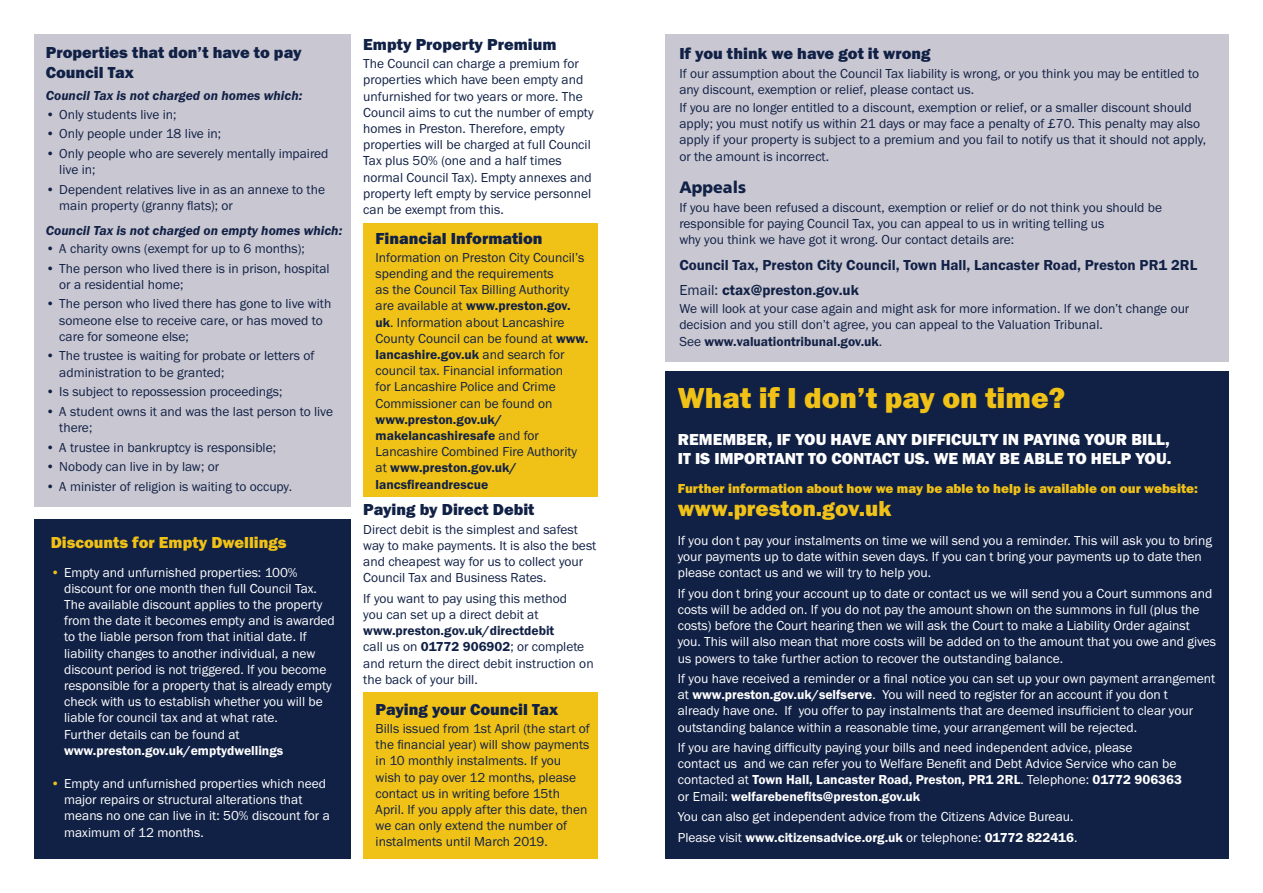
<style>
.page{position:relative;width:1263px;height:893px;background:#fff}
.page>*{position:absolute;margin:0;border:0;box-sizing:border-box;transform-origin:0 0}
.t1{font:800 30px "Franklin Gothic Itc T";color:#f0c116}
.t2{font:800 22.5px "Franklin Gothic Itc T";color:#f0c116}
.t3{font:800 16.5px/19.8px "Franklin Gothic Itc T";color:#112146}
.t4{font:800 16.5px/19.8px "Franklin Gothic Itc T";color:#fff}
.t5{font:800 16.5px "Franklin Gothic Itc T";color:#f0c116}
.t6{font:900 16.5px "Frutiger";color:#112146}
.t7{font:600 15px "Franklin Gothic Itc T";color:#112146}
.t8{font:13.5px/16.2px "Franklin Gothic Itc T";color:#112146}
.t9{font:13.5px/16.2px "Franklin Gothic Itc T";color:#fff}
.t10{font:600 13.5px/16.2px "Franklin Gothic Itc T";color:#112146}
.t11{font:italic 600 13.5px "Franklin Gothic Itc T";color:#112146}
.t12{font:800 13.5px "Franklin Gothic Itc T";color:#f0c116}
.t13{font:600 13.5px "Franklin Gothic Itc T";color:#fff}
.s1{color:#f0c116}
.s2{font-weight:600}
.s3{font-weight:400}
</style>
<div class="page">
<div style="left:665px;top:34px;width:564px;height:327px;background:#c9c7d1"></div>
<div style="left:363px;top:223px;width:234px;height:273px;background:#f0c116"></div>
<div style="left:34px;top:520px;width:316px;height:339px;background:#112146"></div>
<div style="left:34px;top:34px;width:316px;height:472px;background:#c9c7d1"></div>
<div style="left:363px;top:693px;width:234px;height:166px;background:#f0c116"></div>
<div style="left:665px;top:371px;width:564px;height:488px;background:#112146"></div>
<p class="t3" style="left:46px;top:42px;width:257px">Properties that don’t have to pay<br>Council Tax</p>
<p class="t11" style="left:46px;top:88px;width:258px">Council Tax is not charged on homes which:</p>
<p class="t8" style="left:46px;top:106px;width:132px">• Only students live in;</p>
<p class="t8" style="left:46px;top:126px;width:177px">• Only people under 18 live in;</p>
<p class="t8" style="left:59px;top:145px;width:271px;text-indent:-13px">• Only people who are severely mentally impaired live in;</p>
<p class="t8" style="left:59px;top:181px;width:267px;text-indent:-13px">• Dependent relatives live in as an annexe to the main property (granny flats); or</p>
<p class="t11" style="left:46px;top:222px;width:298px">Council Tax is not charged on empty homes which:</p>
<p class="t8" style="left:46px;top:240px;width:260px">• A charity owns (exempt for up to 6 months);</p>
<p class="t8" style="left:59px;top:260px;width:272px;text-indent:-13px">• The person who lived there is in prison, hospital or a residential home;</p>
<p class="t8" style="left:59px;top:296px;width:274px;text-indent:-13px">• The person who lived there has gone to live with someone else to receive care, or has moved to care for someone else;</p>
<p class="t8" style="left:59px;top:348px;width:257px;text-indent:-13px">• The trustee is waiting for probate or letters of administration to be granted;</p>
<p class="t8" style="left:46px;top:383px;width:238px">• Is subject to repossession proceedings;</p>
<p class="t8" style="left:59px;top:403px;width:275px;text-indent:-13px">• A student owns it and was the last person to live there;</p>
<p class="t8" style="left:46px;top:439px;width:232px">• A trustee in bankruptcy is responsible;</p>
<p class="t8" style="left:46px;top:458px;width:175px">• Nobody can live in by law; or</p>
<p class="t8" style="left:46px;top:478px;width:248px">• A minister of religion is waiting to occupy.</p>
<p class="t5" style="left:51px;top:532px;width:238px">Discounts for Empty Dwellings</p>
<p class="t9" style="left:64px;top:564px;width:272px;text-indent:-14px"><span class="s1">•</span> Empty and unfurnished properties: 100% discount for one month then full Council Tax.<br>The available discount applies to the property from the date it becomes empty and is awarded to the liable person from that initial date. If liability changes to another individual, a new discount period is not triggered. If you become responsible for a property that is already empty check with us to establish whether you will be liable for council tax and at what rate.<br>Further details can be found at</p>
<p class="t13" style="left:64px;top:742px;width:221px">www.preston.gov.uk/emptydwellings</p>
<p class="t9" style="left:64px;top:775px;width:267px;text-indent:-14px"><span class="s1">•</span> Empty and unfurnished properties which need major repairs or structural alterations that means no one can live in it: 50% discount for a maximum of 12 months.</p>
<p class="t3" style="left:363px;top:34px;width:195px">Empty Property Premium</p>
<p class="t8" style="left:363px;top:55px;width:232px">The Council can charge a premium for properties which have been empty and unfurnished for two years or more. The Council aims to cut the number of empty homes in Preston. Therefore, empty properties will be charged at full Council Tax plus 50% (one and a half times normal Council Tax). Empty annexes and property left empty by service personnel can be exempt from this.</p>
<p class="t3" style="left:376px;top:228px;width:169px">Financial Information</p>
<p class="t8" style="left:376px;top:249px;width:214px">Information on Preston City Council’s spending and the requirements<br>as the Council Tax Billing Authority are available at <span class="s2">www.preston.gov. uk</span>. Information about Lancashire County Council can be found at <span class="s2">www. lancashire.gov.uk</span> and search for council tax. Financial information<br>for Lancashire Police and Crime Commissioner can be found on</p>
<p class="t10" style="left:376px;top:411px;width:203px">www.preston.gov.uk/ makelancashiresafe <span class="s3">and for<br>Lancashire Combined Fire Authority at</span> www.preston.gov.uk/ lancsfireandrescue</p>
<p class="t3" style="left:363px;top:500px;width:173px">Paying by Direct Debit</p>
<p class="t8" style="left:363px;top:521px;width:235px">Direct debit is the simplest and safest way to make payments. It is also the best and cheapest way for us to collect your Council Tax and Business Rates.</p>
<p class="t8" style="left:363px;top:590px;width:205px">If you want to pay using this method you can set up a direct debit at</p>
<p class="t8" style="left:363px;top:622px;width:232px"><span class="s2">www.preston.gov.uk/directdebit<br></span>call us on <span class="s2">01772 906902</span>; or complete and return the direct debit instruction on the back of your bill.</p>
<p class="t3" style="left:376px;top:699px;width:184px">Paying your Council Tax</p>
<p class="t8" style="left:376px;top:720px;width:216px">Bills issued from 1st April (the start of the financial year) will show payments in 10 monthly instalments. If you wish to pay over 12 months, please contact us in writing before 15th April. If you apply after this date, then we can only extend the number of instalments until March 2019.</p>
<p class="t3" style="left:679px;top:44px;width:253px">If you think we have got it wrong</p>
<p class="t8" style="left:679px;top:65px;width:521px">If our assumption about the Council Tax liability is wrong, or you think you may be entitled to</p>
<p class="t8" style="left:679px;top:80px;width:514px;line-height:18.3px">any discount, exemption or relief, please contact us.<br>If you are no longer entitled to a discount, exemption or relief, or a smaller discount should</p>
<p class="t8" style="left:679px;top:115px;width:528px">apply; you must notify us within 21 days or may face a penalty of £70. This penalty may also apply if your property is subject to a premium and you fail to notify us that it should not apply, or the amount is incorrect.</p>
<p class="t6" style="left:679px;top:177px;width:68px">Appeals</p>
<p class="t8" style="left:679px;top:199px;width:484px">If you have been refused a discount, exemption or relief or do not think you should be responsible for paying Council Tax, you can appeal to us in writing telling us<br>why you think we have got it wrong. Our contact details are:</p>
<p class="t7" style="left:679px;top:257px;width:519px">Council Tax, Preston City Council, Town Hall, Lancaster Road, Preston PR1 2RL</p>
<p class="t7" style="left:679px;top:281px;width:181px"><span class="s3">Email:</span> ctax@preston.gov.uk</p>
<p class="t8" style="left:679px;top:300px;width:512px">We will look at your case again and might ask for more information. If we don’t change our decision and you still don’t agree, you can appeal to the Valuation Tribunal.<br>See <span class="s2">www.valuationtribunal.gov.uk</span>.</p>
<h2 class="t1" style="left:678px;top:380px;width:389px">What if I don’t pay on time?</h2>
<p class="t4" style="left:678px;top:429px;width:495px">REMEMBER, IF YOU HAVE ANY DIFFICULTY IN PAYING YOUR BILL,<br>IT IS IMPORTANT TO CONTACT US. WE MAY BE ABLE TO HELP YOU.</p>
<p class="t12" style="left:678px;top:481px;width:522px">Further information about how we may be able to help is available on our website:</p>
<h3 class="t2" style="left:678px;top:495px;width:215px">www.preston.gov.uk</h3>
<p class="t9" style="left:678px;top:532px;width:536px">If you don t pay your instalments on time we will send you a reminder. This will ask you to bring your payments up to date within seven days. If you can t bring your payments up to date then please contact us and we will try to help you.</p>
<p class="t9" style="left:678px;top:585px;width:540px">If you don t bring your account up to date or contact us we will send you a Court summons and costs will be added on. If you do not pay the amount shown on the summons in full (plus the costs) before the Court hearing then we will ask the Court to make a Liability Order against you. This will also mean that more costs will be added on to the amount that you owe and gives us powers to take further action to recover the outstanding balance.</p>
<p class="t9" style="left:678px;top:670px;width:539px">If you have received a reminder or a final notice you can set up your own payment arrangement at <span class="s2">www.preston.gov.uk/selfserve</span>. You will need to register for an account if you don t<br>already have one. If you offer to pay instalments that are deemed insufficient to clear your outstanding balance within a reasonable time, your arrangement will be rejected.</p>
<p class="t9" style="left:678px;top:739px;width:506px">If you are having difficulty paying your bills and need independent advice, please<br>contact us and we can refer you to Welfare Benefit and Debt Advice Service who can be contacted at <span class="s2">Town Hall, Lancaster Road, Preston, PR1 2RL</span>. Telephone: <span class="s2">01772 906363 </span>or Email: <span class="s2">welfarebenefits@preston.gov.uk</span></p>
<p class="t9" style="left:678px;top:806px;width:401px;line-height:20.4px">You can also get independent advice from the Citizens Advice Bureau.<br>Please visit <span class="s2">www.citizensadvice.org.uk</span> or telephone: <span class="s2">01772 822416</span>.</p>
</div>
